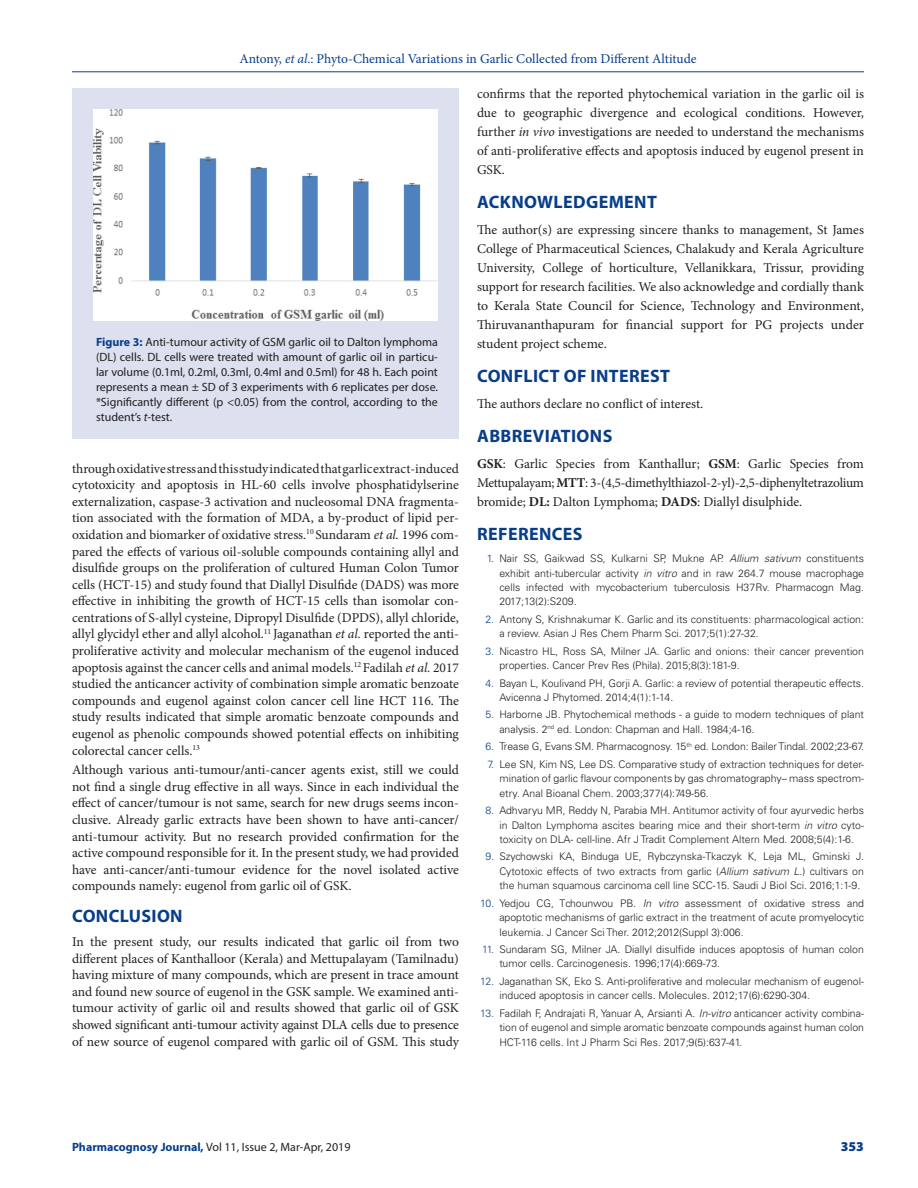
<style>
.page{position:relative;width:918px;height:1188px;background:#fff}
.page>*{position:absolute;margin:0;border:0;box-sizing:border-box;transform-origin:0 0}
._1_HD{font:700 18px "Myriad Pro";letter-spacing:.02em;color:#083e89}
.TXT{font:13.5px/16.6px "Minion Pro";letter-spacing:-.005em;color:#231f20;text-align:justify}
.t1{font:13.5px "Minion Pro";color:#083e89}
.t2{font:900 13.5px "Myriad Pro";color:#083e89}
.FIG_CAP{font:12px/15px "Myriad Pro";color:#231f20;text-align:justify}
.t3{font:300 10.5px/14.4px "Univers LT Std";color:#231f20;text-align:justify}
.s1{font-style:italic}
.s2{font-weight:700;color:#083e89}
.s3{font-weight:700}
.s4{color:#083e89}
</style>
<div class="page">
<hr style="left:72px;top:72px;width:792px;height:1px;background:#083e89">
<div style="left:72px;top:88px;width:387px;height:351px;background:#dde0ee"></div>
<img style="left:93px;top:110px;width:345px;height:211px">
<p class="t1" style="left:239px;top:50px;width:459px">Antony, <span class="s1">et al</span>.: Phyto-Chemical Variations in Garlic Collected from Different Altitude</p>
<p class="FIG_CAP" style="left:96px;top:334px;width:344px"><span class="s2">Figure 3:</span> Anti-tumour activity of GSM garlic oil to Dalton lymphoma (DL) cells. DL cells were treated with amount of garlic oil in particu&shy;lar volume (0.1ml, 0.2ml, 0.3ml, 0.4ml and 0.5ml) for 48 h. Each point represents a mean ± SD of 3 experiments with 6 replicates per dose. *Significantly different (p &lt;0.05) from the control, according to the student’s <span class="s1">t</span>-test.</p>
<p class="TXT" style="left:72px;top:460px;width:389px">through oxidative stress and this study indicated that garlic extract-induced cytotoxicity and apoptosis in HL-60 cells involve phosphatidylserine externalization, caspase-3 activation and nucleosomal DNA fragmenta&shy;tion associated with the formation of MDA, a by-product of lipid per&shy;oxidation and biomarker of oxidative stress.<sup>10</sup> Sundaram <span class="s1">et al.</span> 1996 com&shy;pared the effects of various oil-soluble compounds containing allyl and disulfide groups on the proliferation of cultured Human Colon Tumor cells (HCT-15) and study found that Diallyl Disulfide (DADS) was more effective in inhibiting the growth of HCT-15 cells than isomolar con&shy;centrations of S-allyl cysteine, Dipropyl Disulfide (DPDS), allyl chloride, allyl glycidyl ether and allyl alcohol.<sup>11</sup> Jaganathan <span class="s1">et al.</span> reported the anti&shy;proliferative activity and molecular mechanism of the eugenol induced apoptosis against the cancer cells and animal models.<sup>12</sup> Fadilah <span class="s1">et al.</span> 2017 studied the anticancer activity of combination simple aromatic benzoate compounds and eugenol against colon cancer cell line HCT 116. The study results indicated that simple aromatic benzoate compounds and eugenol as phenolic compounds showed potential effects on inhibiting colorectal cancer cells.<sup>13</sup></p>
<p class="TXT" style="left:72px;top:762px;width:389px">Although various anti-tumour/anti-cancer agents exist, still we could not find a single drug effective in all ways. Since in each individual the effect of cancer/tumour is not same, search for new drugs seems incon&shy;clusive. Already garlic extracts have been shown to have anti-cancer/ anti-tumour activity. But no research provided confirmation for the active compound responsible for it. In the present study, we had provided have anti-cancer/anti-tumour evidence for the novel isolated active compounds namely: eugenol from garlic oil of GSK.</p>
<p class="_1_HD" style="left:72px;top:904px;width:112px">CONCLUSION</p>
<p class="TXT" style="left:72px;top:933px;width:389px">In the present study, our results indicated that garlic oil from two different places of Kanthalloor (Kerala) and Mettupalayam (Tamilnadu) having mixture of many compounds, which are present in trace amount and found new source of eugenol in the GSK sample. We examined anti&shy;tumour activity of garlic oil and results showed that garlic oil of GSK showed significant anti-tumour activity against DLA cells due to presence of new source of eugenol compared with garlic oil of GSM. This study</p>
<p class="TXT" style="left:477px;top:84px;width:389px;line-height:18.9px">confirms that the reported phytochemical variation in the garlic oil is due to geographic divergence and ecological conditions. However, further <span class="s1">in vivo</span> investigations are needed to understand the mechanisms of anti-proliferative effects and apoptosis induced by eugenol present in GSK.</p>
<p class="_1_HD" style="left:477px;top:190px;width:181px">ACKNOWLEDGEMENT</p>
<p class="TXT" style="left:477px;top:220px;width:389px;line-height:18.9px">The author(s) are expressing sincere thanks to management, St James College of Pharmaceutical Sciences, Chalakudy and Kerala Agriculture University, College of horticulture, Vellanikkara, Trissur, providing support for research facilities. We also acknowledge and cordially thank to Kerala State Council for Science, Technology and Environment, Thiruvananthapuram for financial support for PG projects under student project scheme.</p>
<p class="_1_HD" style="left:477px;top:364px;width:194px">CONFLICT OF INTEREST</p>
<p class="TXT" style="left:477px;top:395px;width:228px">The authors declare no conflict of interest.</p>
<p class="_1_HD" style="left:477px;top:424px;width:137px">ABBREVIATIONS</p>
<p class="TXT" style="left:477px;top:455px;width:389px;line-height:18.9px"><span class="s3">GSK</span>: Garlic Species from Kanthallur; <span class="s3">GSM</span>: Garlic Species from Mettupalayam; <span class="s3">MTT</span>: 3-(4,5-dimethylthiazol-2-yl)-2,5-diphenyltetrazolium bromide; <span class="s3">DL:</span> Dalton Lymphoma; <span class="s3">DADS</span>: Diallyl disulphide.</p>
<p class="_1_HD" style="left:477px;top:522px;width:107px">REFERENCES</p>
<p class="t3" style="left:499px;top:551px;width:366px;text-indent:-13px"><span class="s4">1.</span> Nair SS, Gaikwad SS, Kulkarni SP, Mukne AP. <span class="s1">Allium sativum</span> constituents exhibit anti-tubercular activity <span class="s1">in vitro</span> and in raw 264.7 mouse macrophage cells infected with mycobacterium tuberculosis H37Rv. Pharmacogn Mag.<br>2017;13(2):S209.</p>
<p class="t3" style="left:499px;top:612px;width:366px;text-indent:-14px"><span class="s4">2.</span> Antony S, Krishnakumar K. Garlic and its constituents: pharmacological action: a review. Asian J Res Chem Pharm Sci. 2017;5(1):27-32.</p>
<p class="t3" style="left:499px;top:644px;width:366px;text-indent:-14px"><span class="s4">3.</span> Nicastro HL, Ross SA, Milner JA. Garlic and onions: their cancer prevention properties. Cancer Prev Res (Phila). 2015;8(3):181-9.</p>
<p class="t3" style="left:499px;top:676px;width:366px;text-indent:-14px"><span class="s4">4.</span> Bayan L, Koulivand PH, Gorji A. Garlic: a review of potential therapeutic effects.<br>Avicenna J Phytomed. 2014;4(1):1-14.</p>
<p class="t3" style="left:499px;top:708px;width:366px;text-indent:-14px"><span class="s4">5.</span> Harborne JB. Phytochemical methods - a guide to modern techniques of plant analysis. 2<sup>nd</sup> ed. London: Chapman and Hall. 1984;4-16.</p>
<p class="t3" style="left:485px;top:739px;width:380px"><span class="s4">6.</span> Trease G, Evans SM. Pharmacognosy. 15<sup>th</sup> ed. London: Bailer Tindal. 2002;23-67.</p>
<p class="t3" style="left:499px;top:757px;width:366px;text-indent:-12px"><span class="s4">7.</span> Lee SN, Kim NS, Lee DS. Comparative study of extraction techniques for deter&shy;mination of garlic flavour components by gas chromatography– mass spectrom&shy;etry. Anal Bioanal Chem. 2003;377(4):749-56.</p>
<p class="t3" style="left:499px;top:803px;width:366px;text-indent:-14px"><span class="s4">8.</span> Adhvaryu MR, Reddy N, Parabia MH. Antitumor activity of four ayurvedic herbs in Dalton Lymphoma ascites bearing mice and their short-term <span class="s1">in vitro</span> cyto&shy;toxicity on DLA- cell-line. Afr J Tradit Complement Altern Med. 2008;5(4):1-6.</p>
<p class="t3" style="left:499px;top:849px;width:366px;text-indent:-14px"><span class="s4">9.</span> Szychowski KA, Binduga UE, Rybczynska-Tkaczyk K, Leja ML, Gminski J.<br>Cytotoxic effects of two extracts from garlic (<span class="s1">Allium sativum L</span>.) cultivars on the human squamous carcinoma cell line SCC-15. Saudi J Biol Sci. 2016;1:1-9.</p>
<p class="t3" style="left:499px;top:896px;width:366px;text-indent:-19px"><span class="s4">10.</span> Yedjou CG, Tchounwou PB. <span class="s1">In vitro</span> assessment of oxidative stress and apoptotic mechanisms of garlic extract in the treatment of acute promyelocytic leukemia. J Cancer Sci Ther. 2012;2012(Suppl 3):006.</p>
<p class="t3" style="left:499px;top:942px;width:366px;text-indent:-17px"><span class="s4">11.</span> Sundaram SG, Milner JA. Diallyl disulfide induces apoptosis of human colon tumor cells. Carcinogenesis. 1996;17(4):669-73.</p>
<p class="t3" style="left:499px;top:974px;width:366px;text-indent:-19px"><span class="s4">12.</span> Jaganathan SK, Eko S. Anti-proliferative and molecular mechanism of eugenol&shy;induced apoptosis in cancer cells. Molecules. 2012;17(6):6290-304.</p>
<p class="t3" style="left:499px;top:1006px;width:366px;text-indent:-19px"><span class="s4">13.</span> Fadilah F, Andrajati R, Yanuar A, Arsianti A. <span class="s1">In-vitro</span> anticancer activity combina&shy;tion of eugenol and simple aromatic benzoate compounds against human colon HCT-116 cells. Int J Pharm Sci Res. 2017;9(5):637-41.</p>
<p class="FIG_CAP" style="left:72px;top:1139px;width:280px"><span class="s2">Pharmacognosy Journal,</span> Vol 11, Issue 2, Mar-Apr, 2019</p>
<p class="t2" style="left:841px;top:1137px;width:25px">353</p>
</div>
